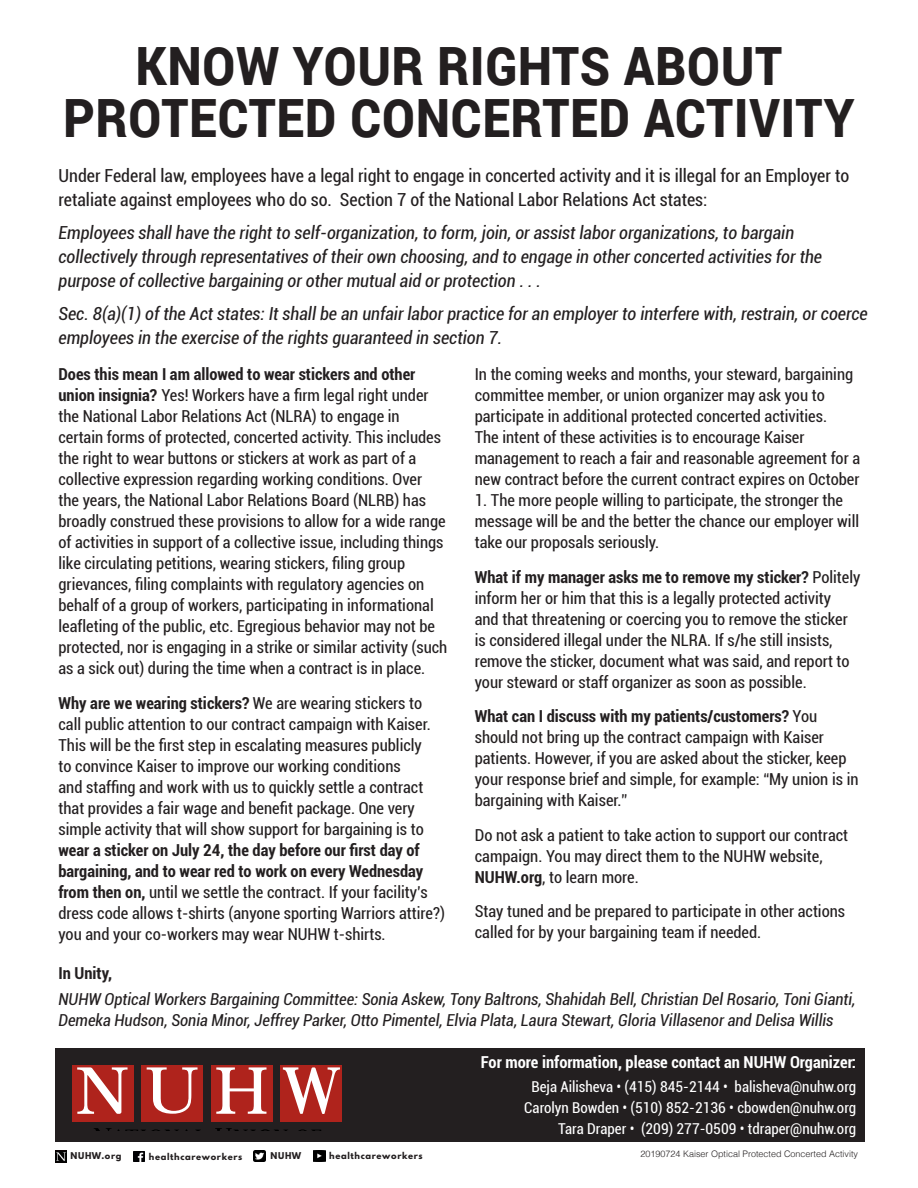
<style>
.page{position:relative;width:918px;height:1188px;background:#fff}
.page>*{position:absolute;margin:0;border:0;box-sizing:border-box;transform-origin:0 0}
.t1{font:900 52.8px "Roboto";letter-spacing:.02em;color:#231f20;scale:.91 1}
.t2{font:italic condensed 18px/24px "Roboto";color:#231f20}
.t3{font:condensed 18px/24px "Roboto";color:#231f20}
.t4{font:condensed 16.5px/21px "Roboto";color:#231f20}
.t5{font:italic condensed 16.5px/21px "Roboto";color:#231f20}
.t6{font:700 condensed 16.5px "Roboto";color:#fff}
.t7{font:700 condensed 16.5px "Roboto";color:#231f20}
.t8{font:condensed 15px/21px "Roboto";color:#fff;text-align:center}
.t9{font:300 9px "Helvetica";color:#231f20}
.t10{font:700 8.4px "League Spartan";letter-spacing:.08em;color:#231f20}
.s1{font-weight:700}
</style>
<div class="page">
<div style="left:55px;top:1048px;width:810px;height:93px;background:#231f20"></div>
<div style="left:280px;top:1066px;width:62px;height:56px;background:#af231c"></div>
<div style="left:141px;top:1066px;width:62px;height:56px;background:#af231c"></div>
<div style="left:72px;top:1066px;width:62px;height:56px;background:#af231c"></div>
<div style="left:211px;top:1066px;width:62px;height:56px;background:#af231c"></div>
<svg style="left:94px;top:1128px;width:107px;height:3px"></svg>
<svg style="left:215px;top:1128px;width:73px;height:3px"></svg>
<svg style="left:298px;top:1129px;width:23px;height:2px"></svg>
<svg style="left:283px;top:1067px;width:57px;height:47px"></svg>
<svg style="left:216px;top:1067px;width:51px;height:47px"></svg>
<svg style="left:147px;top:1067px;width:51px;height:47px"></svg>
<svg style="left:77px;top:1067px;width:51px;height:47px"></svg>
<svg style="left:55px;top:1150px;width:12px;height:12px"></svg>
<svg style="left:133px;top:1151px;width:12px;height:11px"></svg>
<svg style="left:254px;top:1151px;width:12px;height:10px"></svg>
<svg style="left:313px;top:1151px;width:12px;height:10px"></svg>
<p class="t1" style="left:136px;top:29px;width:712px">KNOW YOUR RIGHTS ABOUT</p>
<p class="t1" style="left:63px;top:81px;width:871px">PROTECTED CONCERTED ACTIVITY</p>
<p class="t3" style="left:58px;top:163px;width:792px">Under Federal law, employees have a legal right to engage in concerted activity and it is illegal for an Employer to retaliate against employees who do so. Section 7 of the National Labor Relations Act states:</p>
<p class="t2" style="left:58px;top:220px;width:765px">Employees shall have the right to self-organization, to form, join, or assist labor organizations, to bargain collectively through representatives of their own choosing, and to engage in other concerted activities for the purpose of collective bargaining or other mutual aid or protection . . .</p>
<p class="t2" style="left:58px;top:301px;width:811px">Sec. 8(a)(1) of the Act states: It shall be an unfair labor practice for an employer to interfere with, restrain, or coerce employees in the exercise of the rights guaranteed in section 7.</p>
<p class="t4" style="left:58px;top:364px;width:390px"><span class="s1">Does this mean I am allowed to wear stickers and other union insignia?</span> Yes! Workers have a firm legal right under the National Labor Relations Act (NLRA) to engage in certain forms of protected, concerted activity. This includes the right to wear buttons or stickers at work as part of a collective expression regarding working conditions. Over<br>the years, the National Labor Relations Board (NLRB) has broadly construed these provisions to allow for a wide range of activities in support of a collective issue, including things like circulating petitions, wearing stickers, filing group grievances, filing complaints with regulatory agencies on behalf of a group of workers, participating in informational leafleting of the public, etc. Egregious behavior may not be protected, nor is engaging in a strike or similar activity (such as a sick out) during the time when a contract is in place.</p>
<p class="t4" style="left:58px;top:692px;width:388px"><span class="s1">Why are we wearing stickers?</span> We are wearing stickers to call public attention to our contract campaign with Kaiser.<br>This will be the first step in escalating measures publicly<br>to convince Kaiser to improve our working conditions<br>and staffing and work with us to quickly settle a contract that provides a fair wage and benefit package. One very simple activity that will show support for bargaining is to <span class="s1">wear a sticker on July 24, the day before our first day of bargaining, and to wear red to work on every Wednesday from then on,</span> until we settle the contract. If your facility’s dress code allows t-shirts (anyone sporting Warriors attire?) you and your co-workers may wear NUHW t-shirts.</p>
<p class="t4" style="left:475px;top:364px;width:387px">In the coming weeks and months, your steward, bargaining committee member, or union organizer may ask you to participate in additional protected concerted activities.<br>The intent of these activities is to encourage Kaiser management to reach a fair and reasonable agreement for a new contract before the current contract expires on October</p>
<p class="t4" style="left:475px;top:490px;width:386px">1. The more people willing to participate, the stronger the message will be and the better the chance our employer will take our proposals seriously.</p>
<p class="t4" style="left:475px;top:566px;width:387px"><span class="s1">What if my manager asks me to remove my sticker?</span> Politely inform her or him that this is a legally protected activity<br>and that threatening or coercing you to remove the sticker is considered illegal under the NLRA. If s/he still insists, remove the sticker, document what was said, and report to your steward or staff organizer as soon as possible.</p>
<p class="t4" style="left:475px;top:706px;width:385px"><span class="s1">What can I discuss with my patients/customers?</span> You should not bring up the contract campaign with Kaiser patients. However, if you are asked about the sticker, keep your response brief and simple, for example: “My union is in bargaining with Kaiser.”</p>
<p class="t4" style="left:475px;top:824px;width:375px">Do not ask a patient to take action to support our contract campaign. You may direct them to the NUHW website,<br><span class="s1">NUHW.org</span>, to learn more.</p>
<p class="t4" style="left:475px;top:901px;width:372px">Stay tuned and be prepared to participate in other actions called for by your bargaining team if needed.</p>
<p class="t7" style="left:58px;top:962px;width:55px">In Unity,</p>
<p class="t5" style="left:58px;top:988px;width:799px">NUHW Optical Workers Bargaining Committee: Sonia Askew, Tony Baltrons, Shahidah Bell, Christian Del Rosario, Toni Gianti,<br>Demeka Hudson, Sonia Minor, Jeffrey Parker, Otto Pimentel, Elvia Plata, Laura Stewart, Gloria Villasenor and Delisa Willis</p>
<p class="t6" style="left:481px;top:1050px;width:377px">For more information, please contact an NUHW Organizer:</p>
<p class="t8" style="left:524px;top:1075px;width:333px">Beja Ailisheva • (415) 845-2144 • balisheva@nuhw.org<br>Carolyn Bowden • (510) 852-2136 • cbowden@nuhw.org</p>
<p class="t8" style="left:558px;top:1117px;width:299px">Tara Draper • (209) 277-0509 • tdraper@nuhw.org</p>
<p class="t10" style="left:71px;top:1149px;width:53px">NUHW.org</p>
<p class="t10" style="left:149px;top:1150px;width:95px">healthcareworkers</p>
<p class="t10" style="left:271px;top:1149px;width:32px">NUHW</p>
<p class="t10" style="left:329px;top:1150px;width:95px">healthcareworkers</p>
<p class="t9" style="left:641px;top:1146px;width:219px">20190724 Kaiser Optical Protected Concerted Activity</p>
</div>
